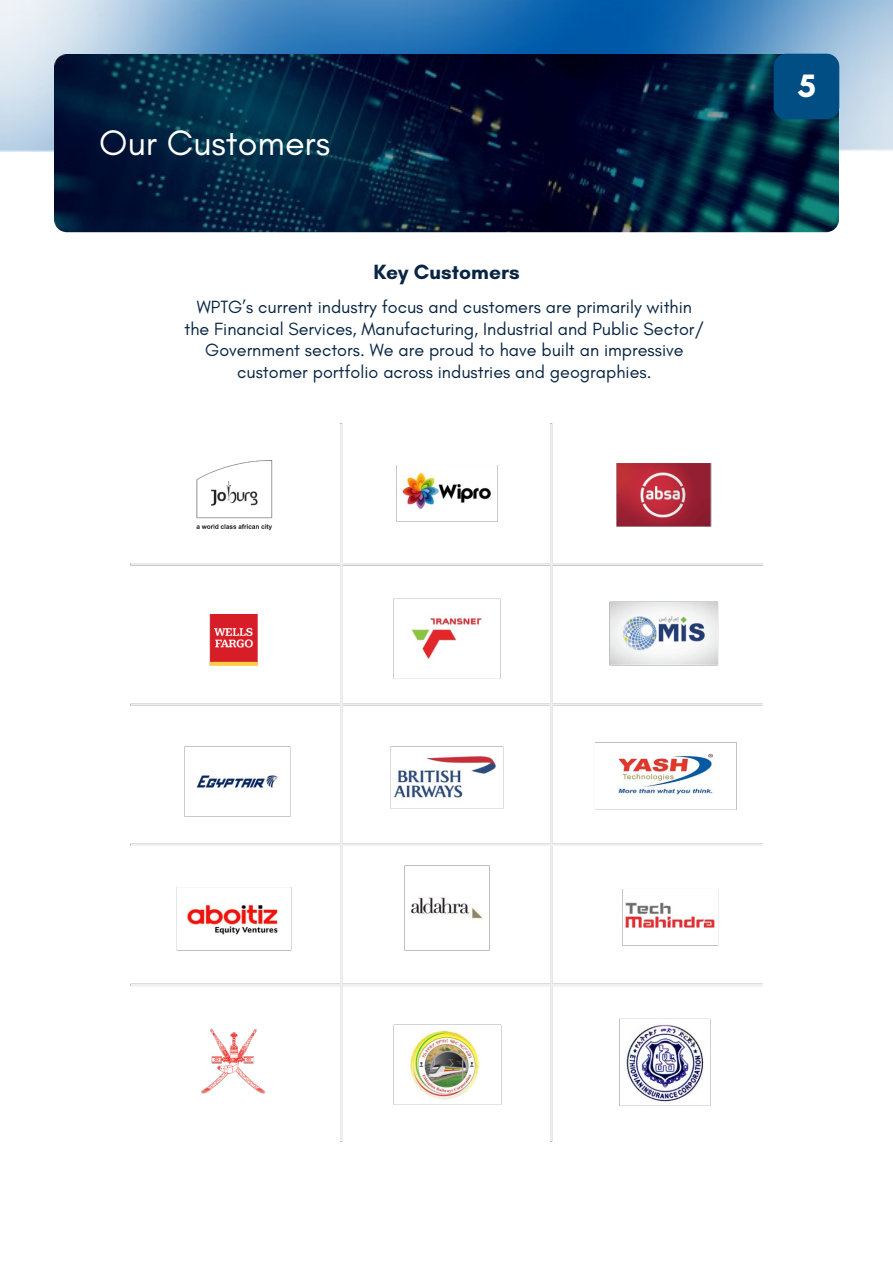
<style>
.page{position:relative;width:893px;height:1263px;background:#fff}
.page>*{position:absolute;margin:0;border:0;box-sizing:border-box;transform-origin:0 0}
.t1{font:36px "Glacial Indifference";color:#fff}
.t2{font:700 33px "Glacial Indifference";color:#fff}
.t3{font:700 21px "Glacial Indifference";color:#082543}
.t4{font:18px/21.6px "Glacial Indifference";color:#082543;text-align:center}
</style>
<div class="page">
<img style="left:0;top:0;width:892px;height:152px">
<img style="left:54px;top:54px;width:785px;height:178px">
<div style="left:774px;top:54px;width:65px;height:65px;background:#014e85;border-radius:13px"></div>
<img style="left:130px;top:423px;width:633px;height:718px">
<p class="t1" style="left:99px;top:122px;width:233px">Our Customers</p>
<p class="t3" style="left:373px;top:259px;width:148px">Key Customers</p>
<p class="t4" style="left:184px;top:296px;width:521px">WPTG’s current industry focus and customers are primarily within the Financial Services, Manufacturing, Industrial and Public Sector/ Government sectors. We are proud to have built an impressive customer portfolio across industries and geographies.</p>
<p class="t2" style="left:798px;top:65px;width:19px">5</p>
</div>
